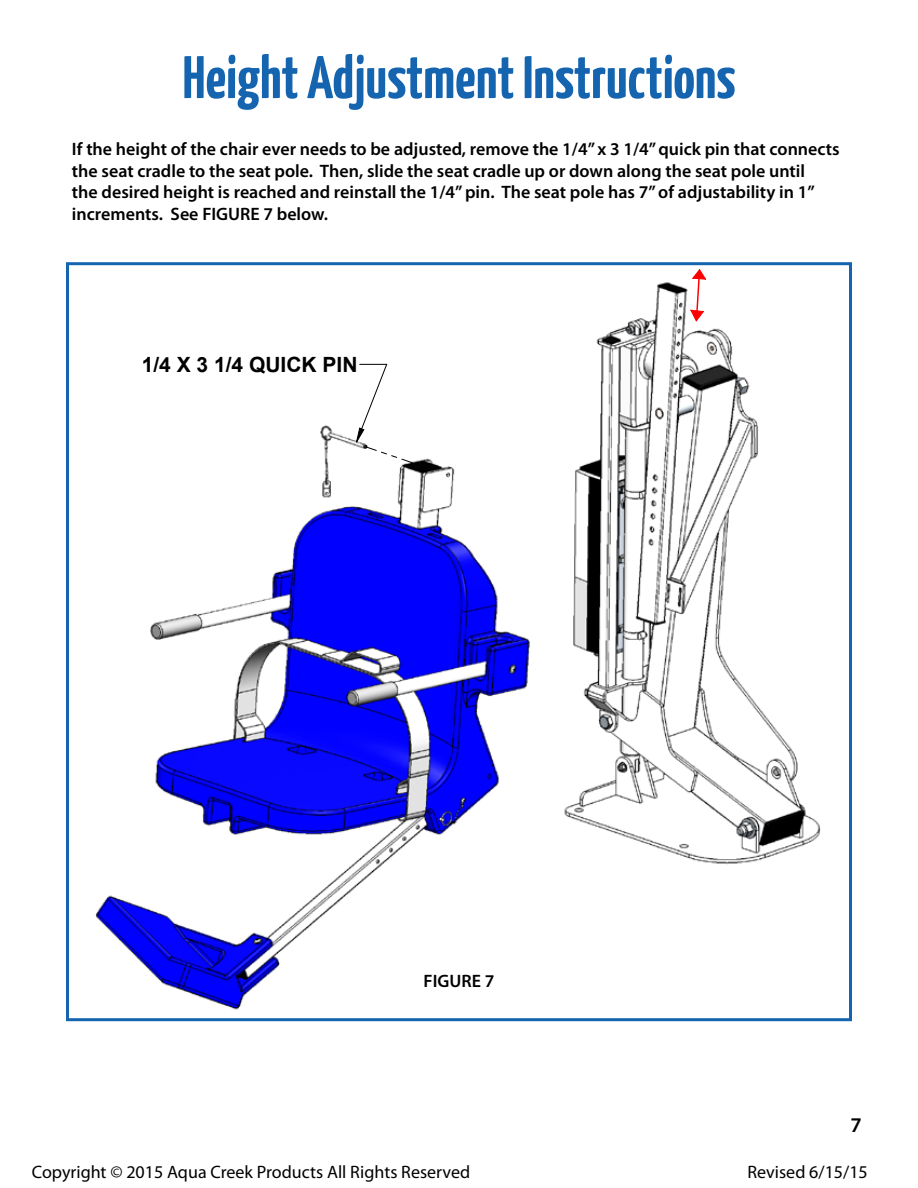
<style>
.page{position:relative;width:918px;height:1188px;background:#fff}
.page>*{position:absolute;margin:0;border:0;box-sizing:border-box;transform-origin:0 0}
.t1{font:700 60px "Yanone Kaffeesatz";color:#1464b0}
.t2{font:700 21px "Arial";color:#000}
.t3{font:600 21px "Myriad Pro";color:#000}
.t4{font:600 18px/21.6px "Myriad Pro";color:#000}
.t5{font:18px "Myriad Pro";color:#000}
</style>
<div class="page">
<img style="left:95px;top:282px;width:726px;height:728px">
<svg style="left:690px;top:269px;width:17px;height:53px"></svg>
<svg style="left:356px;top:363px;width:57px;height:101px"></svg>
<div style="left:66px;top:262px;width:786px;height:759px;border:3px solid #1464b0"></div>
<h1 class="t1" style="left:183px;top:41px;width:554px">Height Adjustment Instructions</h1>
<p class="t4" style="left:72px;top:138px;width:769px">If the height of the chair ever needs to be adjusted, remove the 1/4” x 3 1/4” quick pin that connects the seat cradle to the seat pole. Then, slide the seat cradle up or down along the seat pole until<br>the desired height is reached and reinstall the 1/4” pin. The seat pole has 7” of adjustability in 1” increments. See FIGURE 7 below.</p>
<p class="t2" style="left:142px;top:351px;width:217px">1/4 X 3 1/4 QUICK PIN</p>
<p class="t4" style="left:424px;top:970px;width:72px">FIGURE 7</p>
<p class="t3" style="left:851px;top:1112px;width:13px">7</p>
<p class="t5" style="left:32px;top:1160px;width:440px">Copyright © 2015 Aqua Creek Products All Rights Reserved</p>
<p class="t5" style="left:748px;top:1161px;width:122px">Revised 6/15/15</p>
</div>
